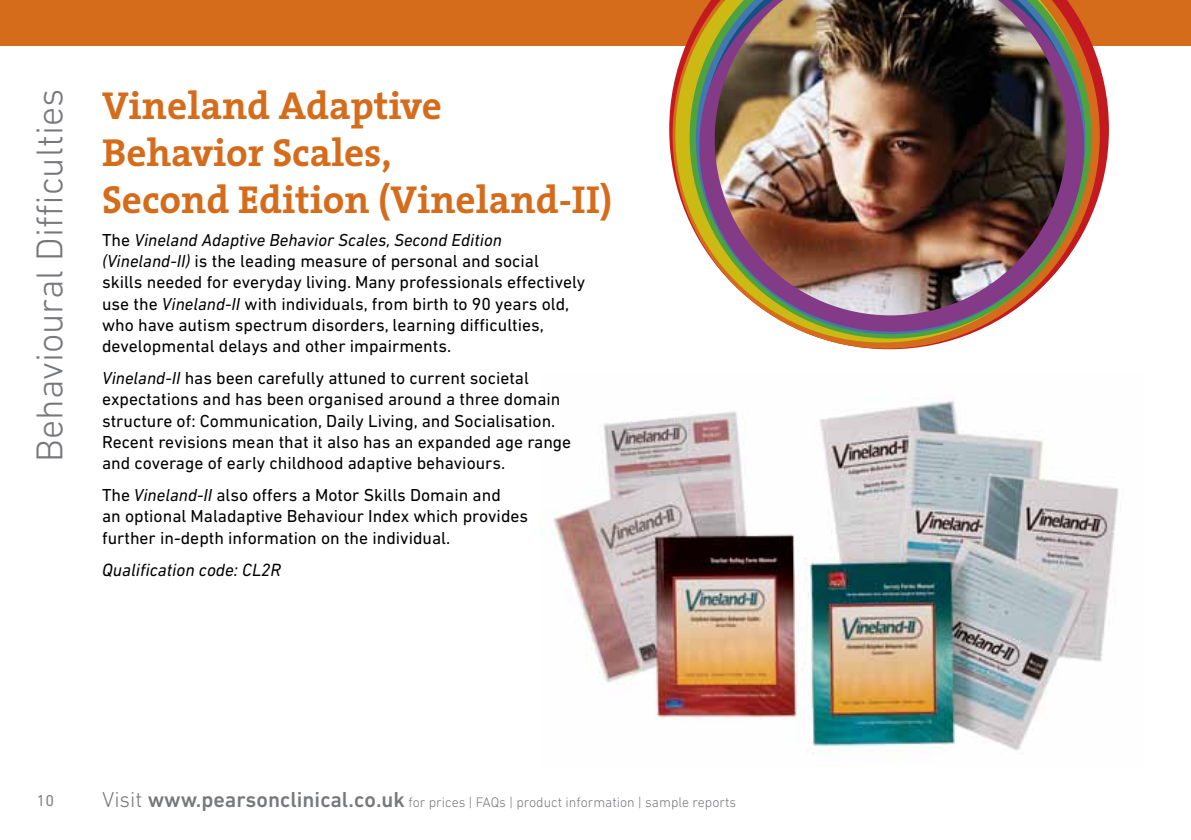
<style>
.page{position:relative;width:1191px;height:840px;background:#fff}
.page>*{position:absolute;margin:0;border:0;box-sizing:border-box;transform-origin:0 0}
.t1{font:700 39.2px/47px "The Serif";color:#d46c1c}
.t2{font:300 38px "DIN Next LT Pro";color:#77787b}
.t3{font:italic 18px "DIN Next LT Pro";color:#000}
.t4{font:17.6px/21.2px "DIN Next LT Pro";color:#000}
.t5{font:16px "DIN Next LT Pro";color:#808285}
.t6{font:300 14px "DIN Next LT Pro";color:#77787b}
.s1{font-style:italic}
.s2{font-size:22px}
.s3{font-weight:500;font-size:22px}
</style>
<div class="page">
<div style="left:0;top:0;width:1191px;height:45px;background:#d46c1c"></div>
<img style="left:540px;top:398px;width:579px;height:353px">
<svg style="left:669px;top:45px;width:440px;height:304px"></svg>
<svg style="left:672px;top:42px;width:427px;height:306px"></svg>
<svg style="left:675px;top:38px;width:415px;height:304px"></svg>
<svg style="left:689px;top:24px;width:402px;height:314px"></svg>
<svg style="left:699px;top:0;width:385px;height:331px"></svg>
<img style="left:714px;top:0;width:352px;height:315px">
<h2 class="t2" style="left:28px;top:461px;width:374px;rotate:-90deg">Behavioural Difficulties</h2>
<h1 class="t1" style="left:102px;top:81px;width:512px">Vineland Adaptive<br>Behavior Scales,<br>Second Edition (Vineland-II)</h1>
<p class="t4" style="left:102px;top:229px;width:485px">The <span class="s1">Vineland Adaptive Behavior Scales, Second Edition (Vineland-II)</span> is the leading measure of personal and social<br>skills needed for everyday living. Many professionals effectively use the <span class="s1">Vineland-II</span> with individuals, from birth to 90 years old, who have autism spectrum disorders, learning difficulties, developmental delays and other impairments.</p>
<p class="t4" style="left:102px;top:367px;width:471px"><span class="s1">Vineland-II</span> has been carefully attuned to current societal expectations and has been organised around a three domain structure of: Communication, Daily Living, and Socialisation.<br>Recent revisions mean that it also has an expanded age range and coverage of early childhood adaptive behaviours.</p>
<p class="t4" style="left:102px;top:484px;width:427px">The <span class="s1">Vineland-II</span> also offers a Motor Skills Domain and<br>an optional Maladaptive Behaviour Index which provides further in-depth information on the individual.</p>
<p class="t3" style="left:102px;top:559px;width:181px">Qualification code: CL2R</p>
<p class="t5" style="left:37px;top:790px;width:19px">10</p>
<p class="t6" style="left:102px;top:793px;width:635px"><span class="s2">Visit</span> <span class="s3">www.pearsonclinical.co.uk</span> for prices | FAQs | product information | sample reports</p>
</div>
